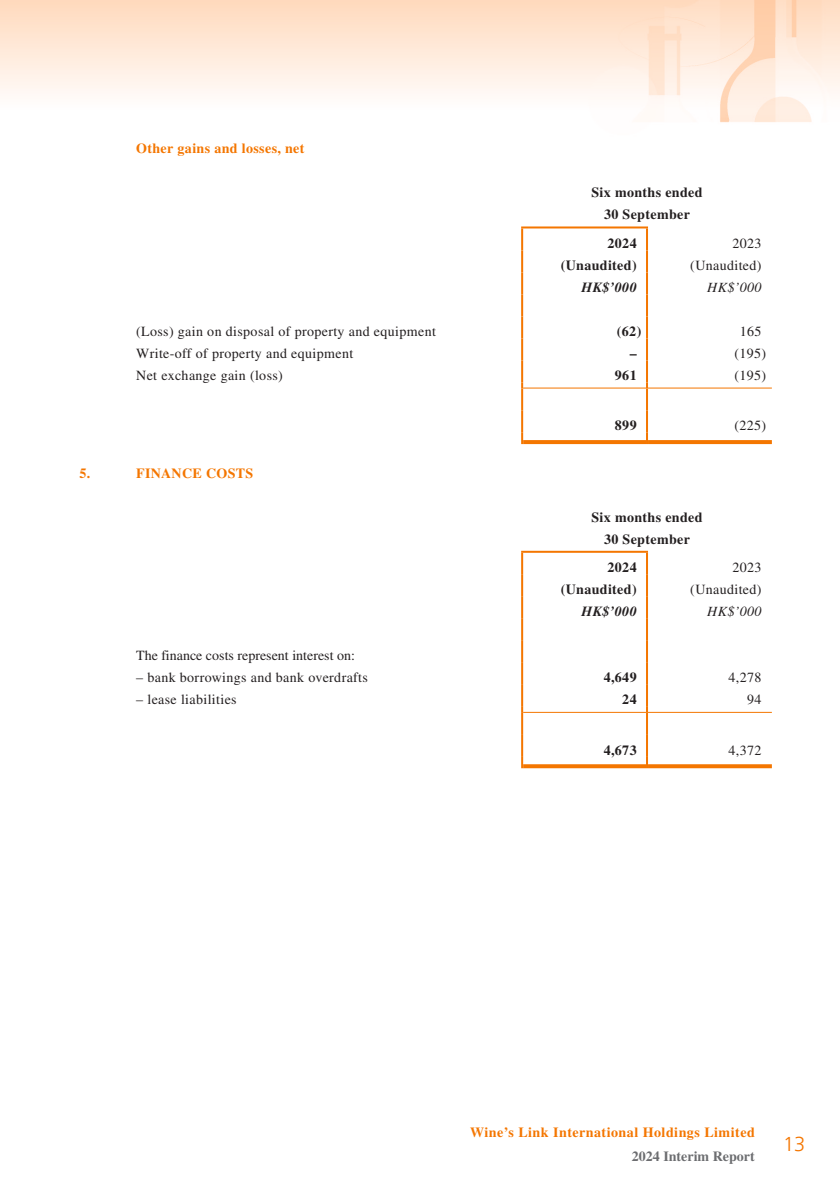
<style>
.page{position:relative;width:840px;height:1191px;background:#fff}
.page>*{position:absolute;margin:0;border:0;box-sizing:border-box;transform-origin:0 0}
.t1{font:300 20px "Frutiger LT Pro";color:#f47600}
.t2{font:14px "Times LT Std";letter-spacing:.025em;color:#231f20}
.t3{font:700 14px/22px "Times LT Std";letter-spacing:.025em;color:#231f20;text-align:center}
.t4{font:700 14px "Times LT Std";letter-spacing:.03em;color:#f47600}
.t5{font:14px "Times LT Std";color:#231f20}
.t6{font:700 14px "Times LT Std";color:#6c6d70}
.t7{font:italic 700 14px "Times LT Std";letter-spacing:.025em;color:#231f20}
.t8{font:italic 14px "Times LT Std";letter-spacing:.025em;color:#231f20}
</style>
<div class="page">
<img style="left:1px;top:0;width:838px;height:769px">
<hr style="left:521px;top:228px;width:2px;height:22px;background:#f47600">
<hr style="left:521px;top:226px;width:126px;height:2px;background:#f47600">
<hr style="left:645px;top:228px;width:2px;height:22px;background:#f47600">
<hr style="left:521px;top:250px;width:2px;height:22px;background:#f47600">
<hr style="left:645px;top:250px;width:2px;height:22px;background:#f47600">
<hr style="left:521px;top:272px;width:2px;height:22px;background:#f47600">
<hr style="left:645px;top:272px;width:2px;height:22px;background:#f47600">
<hr style="left:521px;top:294px;width:2px;height:22px;background:#f47600">
<hr style="left:645px;top:294px;width:2px;height:22px;background:#f47600">
<hr style="left:521px;top:316px;width:2px;height:22px;background:#f47600">
<hr style="left:645px;top:316px;width:2px;height:22px;background:#f47600">
<hr style="left:521px;top:338px;width:2px;height:22px;background:#f47600">
<hr style="left:645px;top:338px;width:2px;height:22px;background:#f47600">
<hr style="left:521px;top:360px;width:2px;height:22px;background:#f47600">
<hr style="left:645px;top:360px;width:2px;height:22px;background:#f47600">
<svg style="left:521px;top:382px;width:2px;height:6px"></svg>
<svg style="left:645px;top:382px;width:2px;height:6px"></svg>
<hr style="left:521px;top:388px;width:2px;height:23px;background:#f47600">
<hr style="left:645px;top:388px;width:2px;height:23px;background:#f47600">
<hr style="left:521px;top:411px;width:2px;height:22px;background:#f47600">
<hr style="left:645px;top:411px;width:2px;height:22px;background:#f47600">
<svg style="left:521px;top:433px;width:2px;height:11px"></svg>
<svg style="left:645px;top:433px;width:2px;height:11px"></svg>
<hr style="left:523px;top:387px;width:122px;height:1px;background:#f47600">
<hr style="left:647px;top:387px;width:124px;height:1px;background:#f47600">
<svg style="left:523px;top:440px;width:122px;height:4px"></svg>
<svg style="left:647px;top:440px;width:124px;height:4px"></svg>
<hr style="left:521px;top:553px;width:2px;height:22px;background:#f47600">
<hr style="left:521px;top:551px;width:126px;height:2px;background:#f47600">
<hr style="left:645px;top:553px;width:2px;height:22px;background:#f47600">
<hr style="left:521px;top:575px;width:2px;height:22px;background:#f47600">
<hr style="left:645px;top:575px;width:2px;height:22px;background:#f47600">
<hr style="left:521px;top:597px;width:2px;height:22px;background:#f47600">
<hr style="left:645px;top:597px;width:2px;height:22px;background:#f47600">
<hr style="left:521px;top:619px;width:2px;height:22px;background:#f47600">
<hr style="left:645px;top:619px;width:2px;height:22px;background:#f47600">
<hr style="left:521px;top:641px;width:2px;height:22px;background:#f47600">
<hr style="left:645px;top:641px;width:2px;height:22px;background:#f47600">
<hr style="left:521px;top:663px;width:2px;height:22px;background:#f47600">
<hr style="left:645px;top:663px;width:2px;height:22px;background:#f47600">
<hr style="left:521px;top:685px;width:2px;height:22px;background:#f47600">
<hr style="left:645px;top:685px;width:2px;height:22px;background:#f47600">
<svg style="left:521px;top:707px;width:2px;height:6px"></svg>
<svg style="left:645px;top:707px;width:2px;height:6px"></svg>
<hr style="left:521px;top:713px;width:2px;height:22px;background:#f47600">
<hr style="left:645px;top:713px;width:2px;height:22px;background:#f47600">
<hr style="left:521px;top:735px;width:2px;height:22px;background:#f47600">
<hr style="left:645px;top:735px;width:2px;height:22px;background:#f47600">
<svg style="left:521px;top:757px;width:2px;height:11px"></svg>
<svg style="left:645px;top:757px;width:2px;height:11px"></svg>
<hr style="left:523px;top:712px;width:122px;height:1px;background:#f47600">
<hr style="left:647px;top:712px;width:124px;height:1px;background:#f47600">
<svg style="left:523px;top:764px;width:122px;height:4px"></svg>
<svg style="left:647px;top:764px;width:124px;height:4px"></svg>
<p class="t4" style="left:136px;top:140px;width:170px">Other gains and losses, net</p>
<p class="t3" style="left:591px;top:181px;width:113px">Six months ended<br>30 September</p>
<p class="t3" style="left:607px;top:232px;width:31px">2024</p>
<p class="t2" style="left:732px;top:235px;width:31px">2023</p>
<p class="t3" style="left:560px;top:254px;width:77px">(Unaudited)</p>
<p class="t2" style="left:690px;top:257px;width:73px">(Unaudited)</p>
<p class="t7" style="left:581px;top:279px;width:56px">HK$’000</p>
<p class="t8" style="left:706px;top:280px;width:56px">HK$’000</p>
<p class="t2" style="left:136px;top:323px;width:301px">(Loss) gain on disposal of property and equipment</p>
<p class="t3" style="left:616px;top:320px;width:26px">(62)</p>
<p class="t2" style="left:739px;top:323px;width:23px">165</p>
<p class="t2" style="left:136px;top:345px;width:218px">Write-off of property and equipment</p>
<p class="t3" style="left:629px;top:342px;width:8px">–</p>
<p class="t2" style="left:734px;top:345px;width:33px">(195)</p>
<p class="t2" style="left:136px;top:367px;width:148px">Net exchange gain (loss)</p>
<p class="t3" style="left:614px;top:364px;width:23px">961</p>
<p class="t2" style="left:734px;top:367px;width:33px">(195)</p>
<p class="t3" style="left:614px;top:414px;width:23px">899</p>
<p class="t2" style="left:734px;top:418px;width:33px">(225)</p>
<p class="t4" style="left:79px;top:464px;width:12px">5.</p>
<p class="t4" style="left:136px;top:464px;width:119px">FINANCE COSTS</p>
<p class="t3" style="left:591px;top:506px;width:113px">Six months ended<br>30 September</p>
<p class="t3" style="left:607px;top:556px;width:31px">2024</p>
<p class="t2" style="left:732px;top:560px;width:31px">2023</p>
<p class="t3" style="left:560px;top:578px;width:77px">(Unaudited)</p>
<p class="t2" style="left:690px;top:582px;width:73px">(Unaudited)</p>
<p class="t7" style="left:581px;top:603px;width:56px">HK$’000</p>
<p class="t8" style="left:706px;top:604px;width:56px">HK$’000</p>
<p class="t5" style="left:136px;top:648px;width:220px">The finance costs represent interest on:</p>
<p class="t2" style="left:136px;top:670px;width:233px">– bank borrowings and bank overdrafts</p>
<p class="t3" style="left:603px;top:666px;width:34px">4,649</p>
<p class="t2" style="left:728px;top:670px;width:34px">4,278</p>
<p class="t2" style="left:136px;top:692px;width:102px">– lease liabilities</p>
<p class="t3" style="left:622px;top:688px;width:16px">24</p>
<p class="t2" style="left:746px;top:692px;width:16px">94</p>
<p class="t3" style="left:603px;top:738px;width:34px">4,673</p>
<p class="t2" style="left:728px;top:742px;width:34px">4,372</p>
<p class="t4" style="left:470px;top:1123px;width:286px">Wine’s Link International Holdings Limited</p>
<p class="t6" style="left:631px;top:1147px;width:124px">2024 Interim Report</p>
<h1 class="t1" style="left:782px;top:1132px;width:24px">13</h1>
</div>
